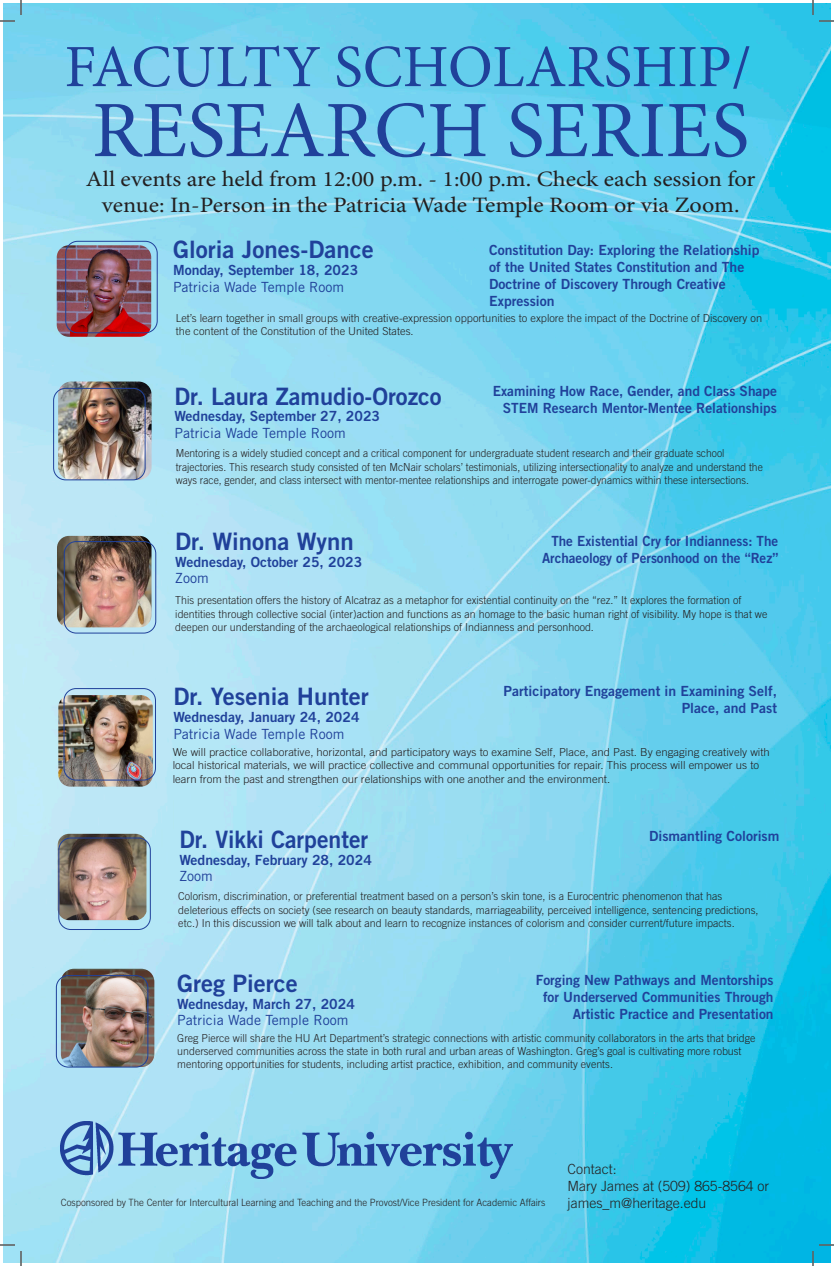
<style>
.page{position:relative;width:834px;height:1266px;background:#fff}
.page>*{position:absolute;margin:0;border:0;box-sizing:border-box;transform-origin:0 0}
.t1{font:80px "Minion Pro";color:#20419a}
.t2{font:60px "Minion Pro";color:#20419a}
.t3{font:24px "Trade Gothic LT Std Bd 2";color:#20419a}
.t4{font:24px "Trade Gothic LT Std Bd 2";color:#20419a;scale:.96 1}
.t5{font:22px/26.4px "Minion Pro";color:#231f20;text-align:center;scale:1.1 1}
.t6{font:14px/16.8px "Trade Gothic LT Std Bd 2";color:#20419a;text-align:right}
.t7{font:14px "Trade Gothic LT Std";color:#20419a}
.t8{font:14px/16.8px "Trade Gothic LT Std Bd 2";color:#20419a;text-align:right;scale:.96 1}
.t9{font:300 14px "Trade Gothic LT Std";color:#231f20}
.t10{font:300 11px/13.2px "Trade Gothic LT Std";color:#231f20}
.t11{font:300 11px/13.2px "Trade Gothic LT Std";color:#231f20;scale:.94 1}
.t12{font:300 10px "Trade Gothic LT Std";color:#231f20;scale:.96 1}
</style>
<div class="page">
<img style="left:3px;top:3px;width:828px;height:1260px">
<img style="left:57px;top:245px;width:94px;height:92px">
<div style="left:65px;top:241px;width:93px;height:92px;border:1px solid #20419a;border-radius:12px"></div>
<img style="left:58px;top:382px;width:94px;height:98px">
<div style="left:53px;top:388px;width:93px;height:92px;border:1px solid #20419a;border-radius:12px"></div>
<img style="left:57px;top:536px;width:95px;height:91px">
<div style="left:64px;top:541px;width:92px;height:93px;border:1px solid #20419a;border-radius:12px"></div>
<img style="left:58px;top:834px;width:88px;height:86px">
<div style="left:58px;top:838px;width:93px;height:92px;border:1px solid #20419a;border-radius:12px"></div>
<img style="left:61px;top:1121px;width:451px;height:57px">
<img style="left:61px;top:969px;width:93px;height:98px">
<div style="left:56px;top:975px;width:92px;height:93px;border:1px solid #20419a;border-radius:12px"></div>
<img style="left:58px;top:695px;width:95px;height:92px">
<div style="left:64px;top:688px;width:92px;height:93px;border:1px solid #20419a;border-radius:12px"></div>
<svg style="left:0;top:0;width:22px;height:22px"></svg>
<svg style="left:0;top:1244px;width:22px;height:22px"></svg>
<svg style="left:812px;top:0;width:22px;height:22px"></svg>
<svg style="left:812px;top:1244px;width:22px;height:22px"></svg>
<p class="t2" style="left:64px;top:27px;width:688px">FACULTY SCHOLARSHIP/</p>
<p class="t1" style="left:92px;top:77px;width:659px">RESEARCH SERIES</p>
<p class="t5" style="left:86px;top:166px;width:610px">All events are held from 12:00 p.m. - 1:00 p.m. Check each session for venue: In-Person in the Patricia Wade Temple Room or via Zoom.</p>
<p class="t3" style="left:173px;top:235px;width:202px">Gloria Jones-Dance</p>
<p class="t6" style="left:173px;top:261px;width:187px">Monday, September 18, 2023</p>
<p class="t7" style="left:173px;top:278px;width:173px">Patricia Wade Temple Room</p>
<p class="t6" style="left:489px;top:242px;width:272px;text-align:left">Constitution Day: Exploring the Relationship of the United States Constitution and The Doctrine of Discovery Through Creative Expression</p>
<p class="t10" style="left:176px;top:311px;width:588px">Let’s learn together in small groups with creative-expression opportunities to explore the impact of the Doctrine of Discovery on the content of the Constitution of the United States.</p>
<p class="t6" style="left:493px;top:382px;width:286px">Examining How Race, Gender, and Class Shape<br>STEM Research Mentor-Mentee Relationships</p>
<p class="t11" style="left:176px;top:447px;width:626px">Mentoring is a widely studied concept and a critical component for undergraduate student research and their graduate school trajectories. This research study consisted of ten McNair scholars’ testimonials, utilizing intersectionality to analyze and understand the ways race, gender, and class intersect with mentor-mentee relationships and interrogate power-dynamics within these intersections.</p>
<p class="t3" style="left:174px;top:381px;width:269px">Dr. Laura Zamudio-Orozco</p>
<p class="t6" style="left:174px;top:408px;width:207px">Wednesday, September 27, 2023</p>
<p class="t7" style="left:174px;top:425px;width:173px">Patricia Wade Temple Room</p>
<p class="t3" style="left:175px;top:526px;width:180px">Dr. Winona Wynn</p>
<p class="t6" style="left:175px;top:553px;width:189px">Wednesday, October 25, 2023</p>
<p class="t7" style="left:175px;top:570px;width:35px">Zoom</p>
<p class="t8" style="left:542px;top:532px;width:248px">The Existential Cry for Indianness: The<br>Archaeology of Personhood on the “Rez”</p>
<p class="t10" style="left:175px;top:594px;width:594px">This presentation offers the history of Alcatraz as a metaphor for existential continuity on the “rez.” It explores the formation of identities through collective social (inter)action and functions as an homage to the basic human right of visibility. My hope is that we deepen our understanding of the archaeological relationships of Indianness and personhood.</p>
<p class="t6" style="left:504px;top:683px;width:275px">Participatory Engagement in Examining Self,<br>Place, and Past</p>
<p class="t10" style="left:173px;top:746px;width:599px">We will practice collaborative, horizontal, and participatory ways to examine Self, Place, and Past. By engaging creatively with local historical materials, we will practice collective and communal opportunities for repair. This process will empower us to learn from the past and strengthen our relationships with one another and the environment.</p>
<p class="t3" style="left:173px;top:682px;width:197px">Dr. Yesenia Hunter</p>
<p class="t6" style="left:173px;top:709px;width:188px">Wednesday, January 24, 2024</p>
<p class="t7" style="left:173px;top:726px;width:173px">Patricia Wade Temple Room</p>
<p class="t4" style="left:180px;top:824px;width:198px">Dr. Vikki Carpenter</p>
<p class="t6" style="left:180px;top:851px;width:194px">Wednesday, February 28, 2024</p>
<p class="t7" style="left:180px;top:868px;width:35px">Zoom</p>
<p class="t6" style="left:649px;top:827px;width:132px">Dismantling Colorism</p>
<p class="t10" style="left:178px;top:890px;width:582px">Colorism, discrimination, or preferential treatment based on a person’s skin tone, is a Eurocentric phenomenon that has deleterious effects on society (see research on beauty standards, marriageability, perceived intelligence, sentencing predictions, etc.) In this discussion we will talk about and learn to recognize instances of colorism and consider current/future impacts.</p>
<p class="t3" style="left:177px;top:968px;width:122px">Greg Pierce</p>
<p class="t6" style="left:177px;top:995px;width:179px">Wednesday, March 27, 2024</p>
<p class="t7" style="left:177px;top:1012px;width:173px">Patricia Wade Temple Room</p>
<p class="t6" style="left:536px;top:972px;width:239px">Forging New Pathways and Mentorships for Underserved Communities Through<br>Artistic Practice and Presentation</p>
<p class="t10" style="left:177px;top:1031px;width:580px">Greg Pierce will share the HU Art Department’s strategic connections with artistic community collaborators in the arts that bridge underserved communities across the state in both rural and urban areas of Washington. Greg’s goal is cultivating more robust mentoring opportunities for students, including artist practice, exhibition, and community events.</p>
<p class="t9" style="left:568px;top:1161px;width:51px">Contact:</p>
<p class="t9" style="left:568px;top:1178px;width:203px">Mary James at (509) 865-8564 or</p>
<p class="t12" style="left:61px;top:1197px;width:506px">Cosponsored by The Center for Intercultural Learning and Teaching and the Provost/Vice President for Academic Affairs</p>
<p class="t9" style="left:568px;top:1195px;width:140px">james_m@heritage.edu</p>
</div>
